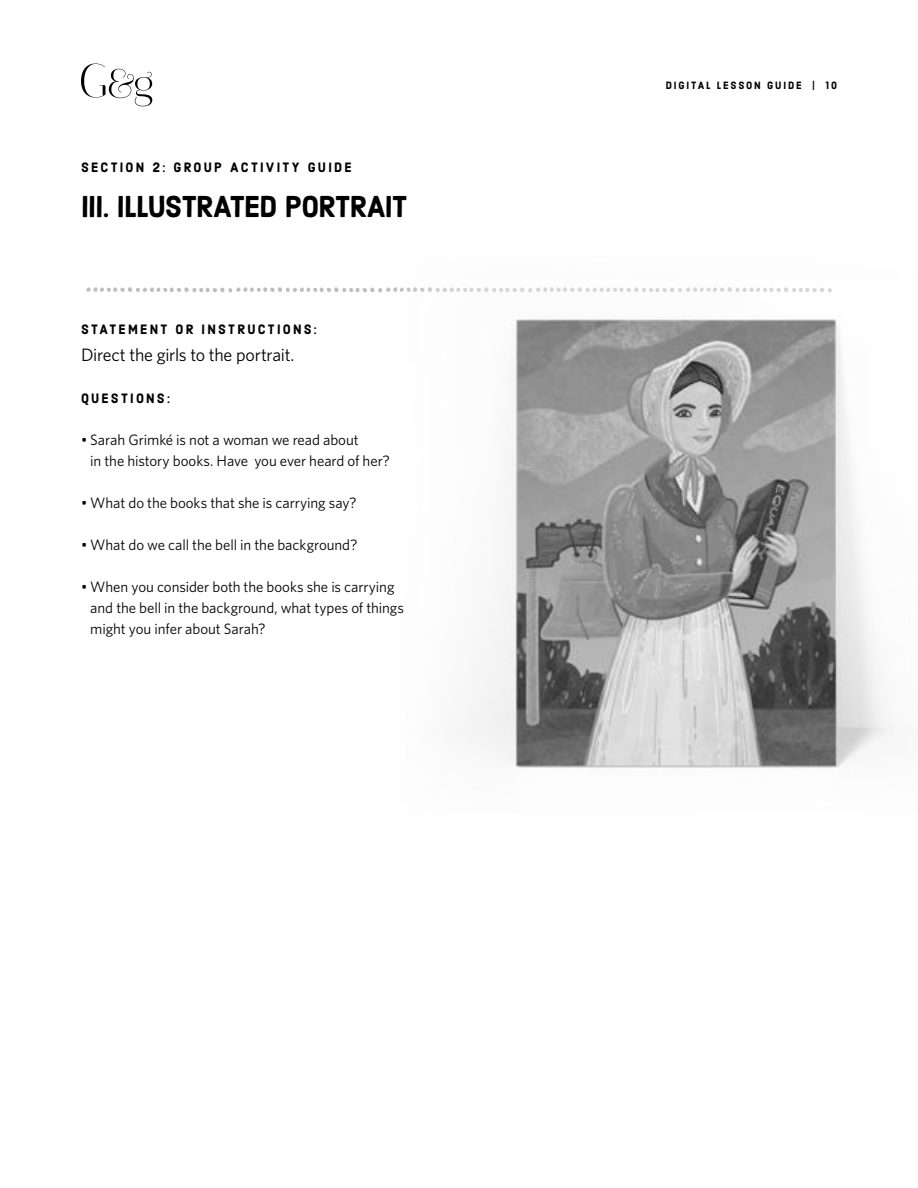
<style>
.page{position:relative;width:918px;height:1188px;background:#fff}
.page>*{position:absolute;margin:0;border:0;box-sizing:border-box;transform-origin:0 0}
.t1{font:54.3px "Harman Extras 1";color:#bcbec0}
.t2{font:30px "Harman Sans";letter-spacing:-.025em;color:#000}
.t3{font:18px "Whitney";letter-spacing:-.015em;color:#000}
.t4{font:15px/21px "Whitney";letter-spacing:-.005em;color:#000}
.t5{font:13.5px "Harman Sans";letter-spacing:.165em;color:#000}
.t6{font:10.5px "Harman Sans";letter-spacing:.175em;color:#000}
</style>
<div class="page">
<svg style="left:81px;top:64px;width:71px;height:42px"></svg>
<img style="left:463px;top:319px;width:431px;height:449px">
<p class="t5" style="left:81px;top:159px;width:272px">SECTION 2: GROUP ACTIVITY GUIDE</p>
<h2 class="t2" style="left:81px;top:188px;width:328px">III. ILLUSTRATED PORTRAIT</h2>
<p class="t6" style="left:666px;top:79px;width:173px">DIGITAL LESSON GUIDE | 10</p>
<h1 class="t1" style="left:81px;top:257px;width:758px">{{{{{</h1>
<p class="t5" style="left:81px;top:321px;width:237px">STATEMENT OR INSTRUCTIONS:</p>
<p class="t3" style="left:81px;top:343px;width:215px">Direct the girls to the portrait.</p>
<p class="t5" style="left:81px;top:390px;width:91px">QUESTIONS:</p>
<p class="t4" style="left:90px;top:429px;width:301px;text-indent:-9px">• Sarah Grimké is not a woman we read about<br>in the history books. Have you ever heard of her?</p>
<p class="t4" style="left:81px;top:492px;width:277px">• What do the books that she is carrying say?</p>
<p class="t4" style="left:81px;top:534px;width:278px">• What do we call the bell in the background?</p>
<p class="t4" style="left:90px;top:576px;width:315px;text-indent:-9px">• When you consider both the books she is carrying and the bell in the background, what types of things might you infer about Sarah?</p>
</div>
